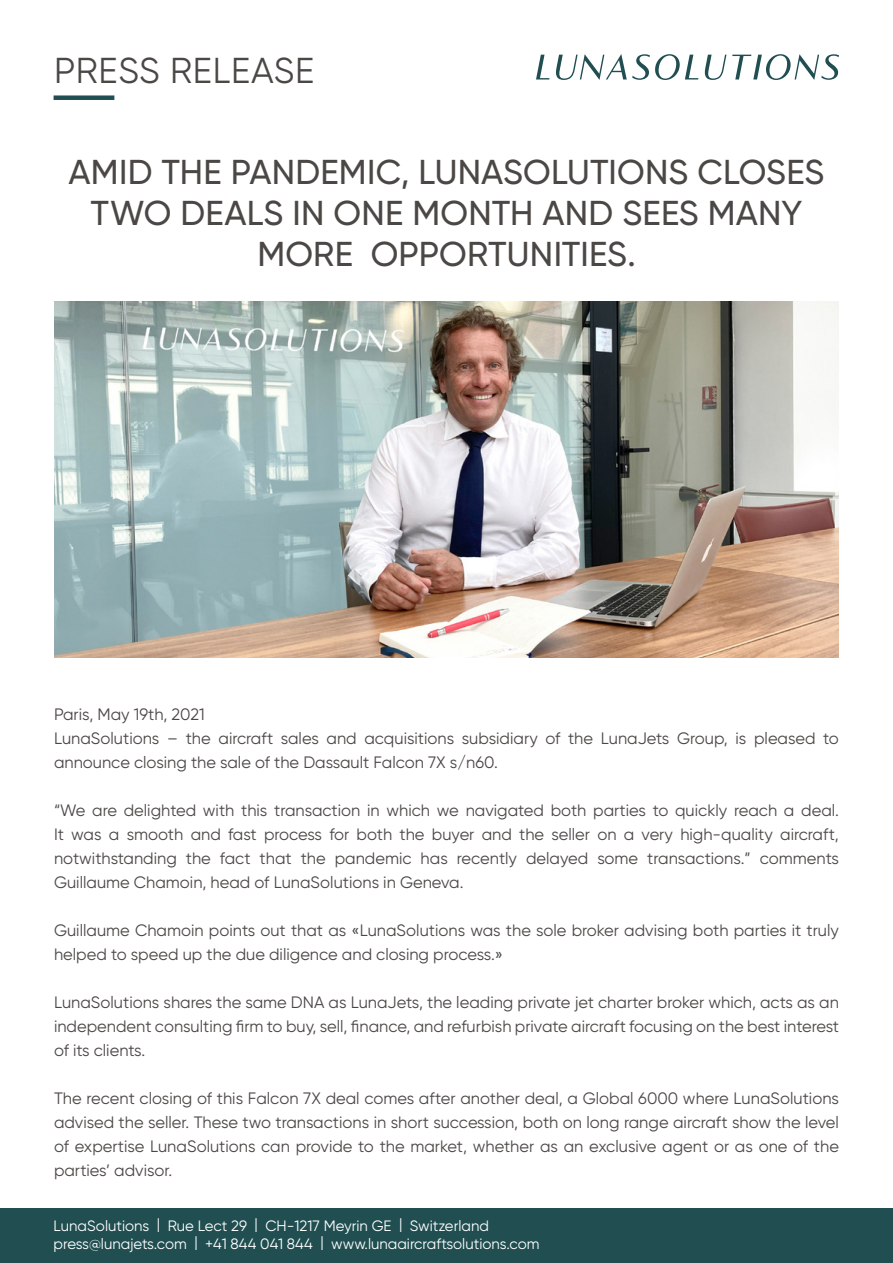
<style>
.page{position:relative;width:893px;height:1263px;background:#fff}
.page>*{position:absolute;margin:0;border:0;box-sizing:border-box;transform-origin:0 0}
.t1{font:36px "Gilroy";letter-spacing:.02em;color:#4b4745}
.t2{font:500 34.5px/41.4px "Gilroy";letter-spacing:.005em;color:#4b4745;text-align:center}
.t3{font:16.5px/24px "Gilroy";color:#4b4745;text-align:justify}
.t4{font:15px/18px "Gilroy";color:#fff}
</style>
<div class="page">
<div style="left:0;top:1209px;width:893px;height:54px;background:#204e51"></div>
<svg style="left:536px;top:55px;width:13px;height:25px"></svg>
<svg style="left:556px;top:54px;width:142px;height:26px"></svg>
<svg style="left:705px;top:55px;width:21px;height:25px"></svg>
<svg style="left:732px;top:54px;width:107px;height:26px"></svg>
<div style="left:54px;top:95px;width:60px;height:5px;background:#204e51"></div>
<img style="left:54px;top:302px;width:785px;height:356px">
<h1 class="t1" style="left:54px;top:48px;width:262px">PRESS RELEASE</h1>
<h2 class="t2" style="left:69px;top:150px;width:757px">AMID THE PANDEMIC, LUNASOLUTIONS CLOSES<br>TWO DEALS IN ONE MONTH AND SEES MANY<br>MORE OPPORTUNITIES.</h2>
<p class="t3" style="left:54px;top:702px;width:786px;text-align:left">Paris, May 19th, 2021<br>LunaSolutions – the aircraft sales and acquisitions subsidiary of the LunaJets Group, is pleased to announce closing the sale of the Dassault Falcon 7X s/n60.</p>
<p class="t3" style="left:54px;top:798px;width:786px">“We are delighted with this transaction in which we navigated both parties to quickly reach a deal.<br>It was a smooth and fast process for both the buyer and the seller on a very high-quality aircraft, notwithstanding the fact that the pandemic has recently delayed some transactions.” comments Guillaume Chamoin, head of LunaSolutions in Geneva.</p>
<p class="t3" style="left:54px;top:918px;width:786px">Guillaume Chamoin points out that as «LunaSolutions was the sole broker advising both parties it truly helped to speed up the due diligence and closing process.»</p>
<p class="t3" style="left:54px;top:990px;width:786px">LunaSolutions shares the same DNA as LunaJets, the leading private jet charter broker which, acts as an independent consulting firm to buy, sell, finance, and refurbish private aircraft focusing on the best interest of its clients.</p>
<p class="t3" style="left:54px;top:1086px;width:787px">The recent closing of this Falcon 7X deal comes after another deal, a Global 6000 where LunaSolutions advised the seller. These two transactions in short succession, both on long range aircraft show the level of expertise LunaSolutions can provide to the market, whether as an exclusive agent or as one of the parties’ advisor.</p>
<p class="t4" style="left:54px;top:1216px;width:487px">LunaSolutions | Rue Lect 29 | CH-1217 Meyrin GE | Switzerland press@lunajets.com | +41 844 041 844 | www.lunaaircraftsolutions.com</p>
</div>
